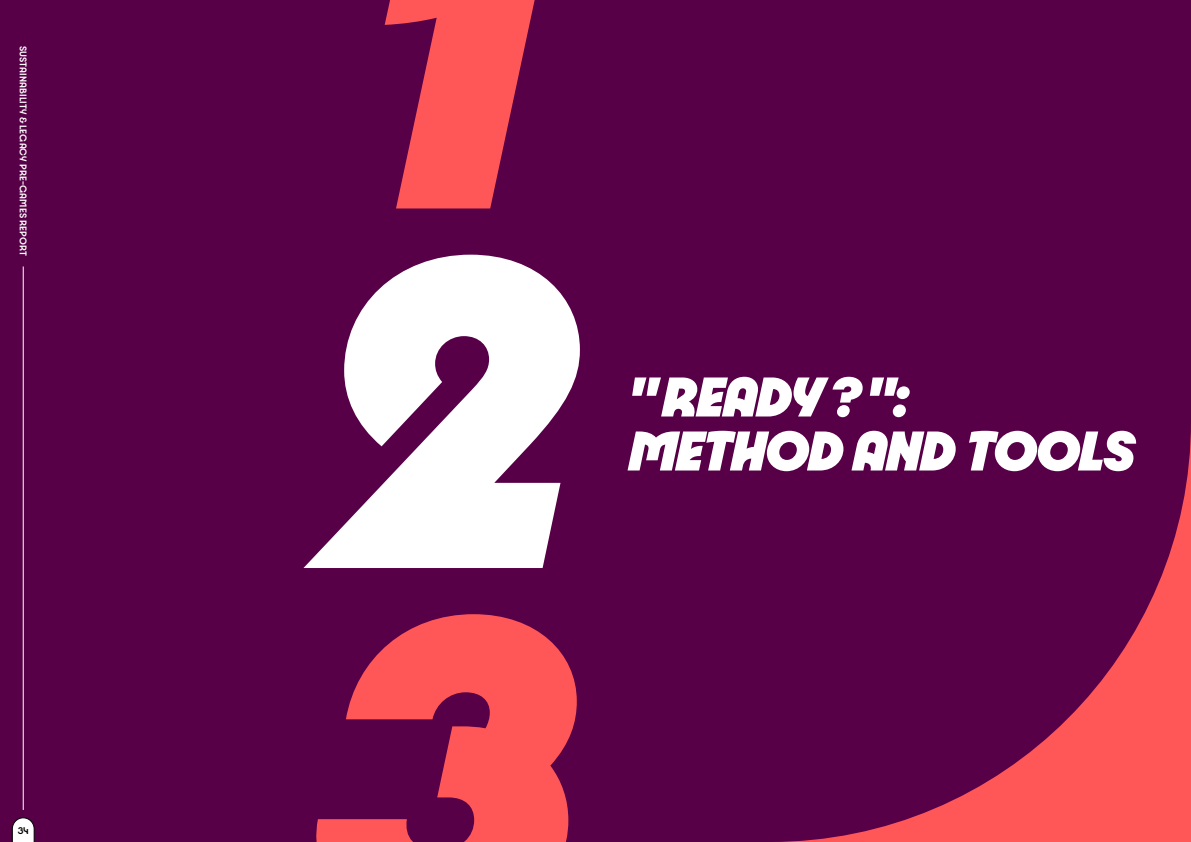
<style>
.page{position:relative;width:1191px;height:842px;background:#570047}
.page>*{position:absolute;margin:0;border:0;box-sizing:border-box;transform-origin:0 0}
.t1{font:italic 900 473.2px "Paris 2024";color:#ff5757}
.t2{font:italic 900 473.2px "Paris 2024";color:#fff}
.t3{font:italic 900 60px/54px "Paris 2024";letter-spacing:-.02em;color:#fff}
.t4{font:600 10.4px "Paris 2024";letter-spacing:.015em;color:#fff}
.t5{font:600 10.4px "Paris 2024";color:#000}
</style>
<div class="page">
<svg style="left:12px;top:817px;width:23px;height:25px"></svg>
<hr style="left:23px;top:266px;width:1px;height:544px;background:#fff">
<p class="t4" style="left:30px;top:46px;width:212px;rotate:90deg">SUSTAINABILITY &amp; LEGACY PRE-GAMES REPORT</p>
<p class="t5" style="left:18px;top:824px;width:13px">34</p>
<h1 class="t1" style="left:361px;top:-257px;width:172px">1</h1>
<h1 class="t2" style="left:318px;top:103px;width:258px">2</h1>
<h1 class="t1" style="left:314px;top:462px;width:266px">3</h1>
<h2 class="t3" style="left:628px;top:368px;width:508px">"READY?":<br>METHOD AND TOOLS</h2>
</div>
